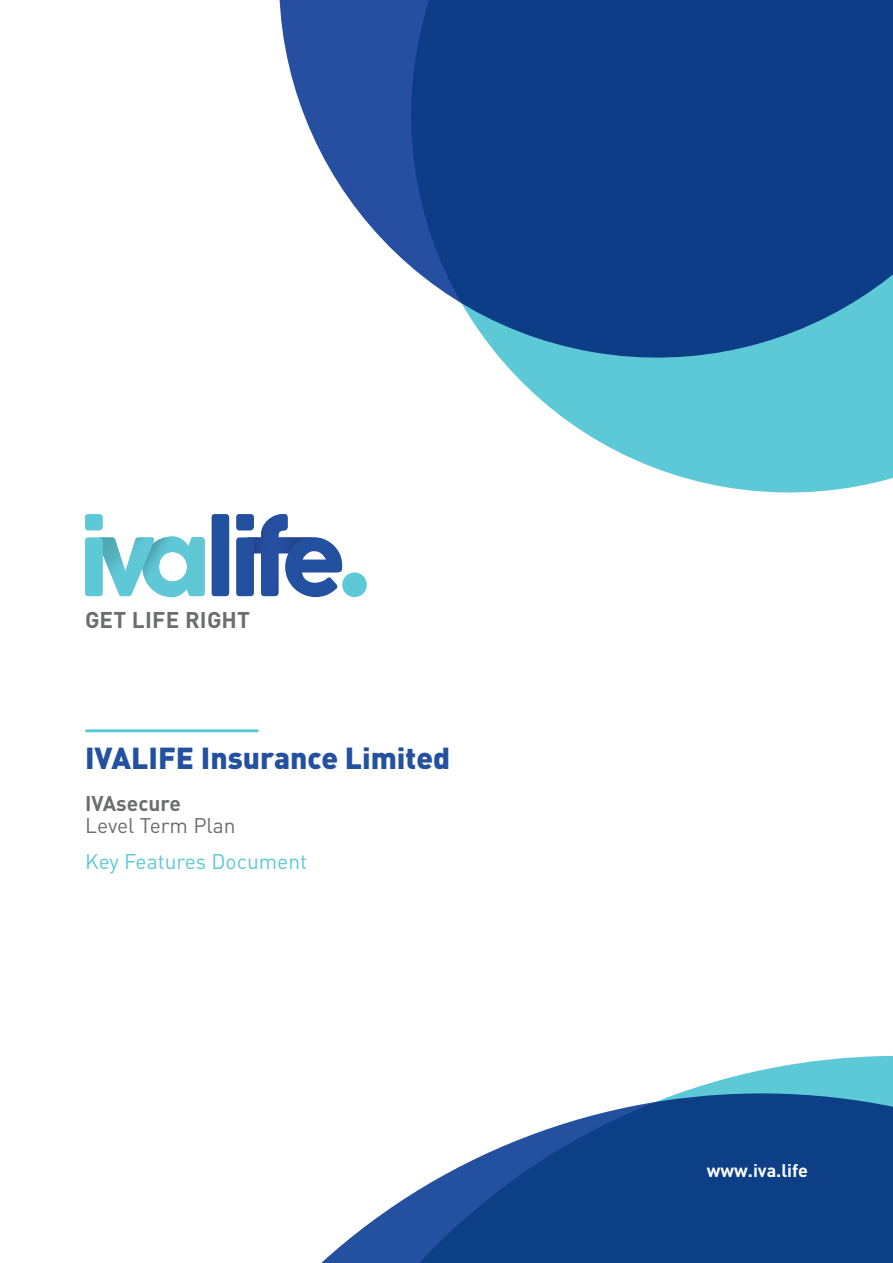
<style>
.page{position:relative;width:893px;height:1263px;background:#fff}
.page>*{position:absolute;margin:0;border:0;box-sizing:border-box;transform-origin:0 0}
.t1{font:900 30px "DIN Pro";color:#2351a0}
.t2{font:700 22.5px "DIN Pro";letter-spacing:.01em;color:#6c6d70}
.t3{font:21px "DIN Pro";color:#5dc8d6}
.t4{font:21px "DIN Pro";color:#6c6d70}
.t5{font:700 21px "DIN Pro";color:#6c6d70}
.t6{font:700 18px "DIN Pro";color:#fff}
</style>
<div class="page">
<svg style="left:321px;top:1056px;width:572px;height:207px;fill:#0c3f86"></svg>
<svg style="left:527px;top:387px;width:366px;height:106px;fill:#5dc8d6"></svg>
<svg style="left:279px;top:0;width:614px;height:387px;background:#3a67a2"></svg>
<svg style="left:212px;top:514px;width:17px;height:82px"></svg>
<svg style="left:85px;top:514px;width:120px;height:83px"></svg>
<div style="left:342px;top:572px;width:25px;height:25px;background:#5dc8d6;border-radius:50%"></div>
<svg style="left:236px;top:514px;width:106px;height:83px"></svg>
<hr style="left:87px;top:729px;width:170px;height:3px;background:#5dc8d6">
<p class="t2" style="left:85px;top:605px;width:167px">GET LIFE RIGHT</p>
<p class="t1" style="left:85px;top:738px;width:367px">IVALIFE Insurance Limited</p>
<p class="t5" style="left:85px;top:789px;width:97px">IVAsecure</p>
<p class="t4" style="left:85px;top:811px;width:152px">Level Term Plan</p>
<p class="t3" style="left:85px;top:847px;width:224px">Key Features Document</p>
<p class="t6" style="left:707px;top:1158px;width:103px">www.iva.life</p>
</div>
